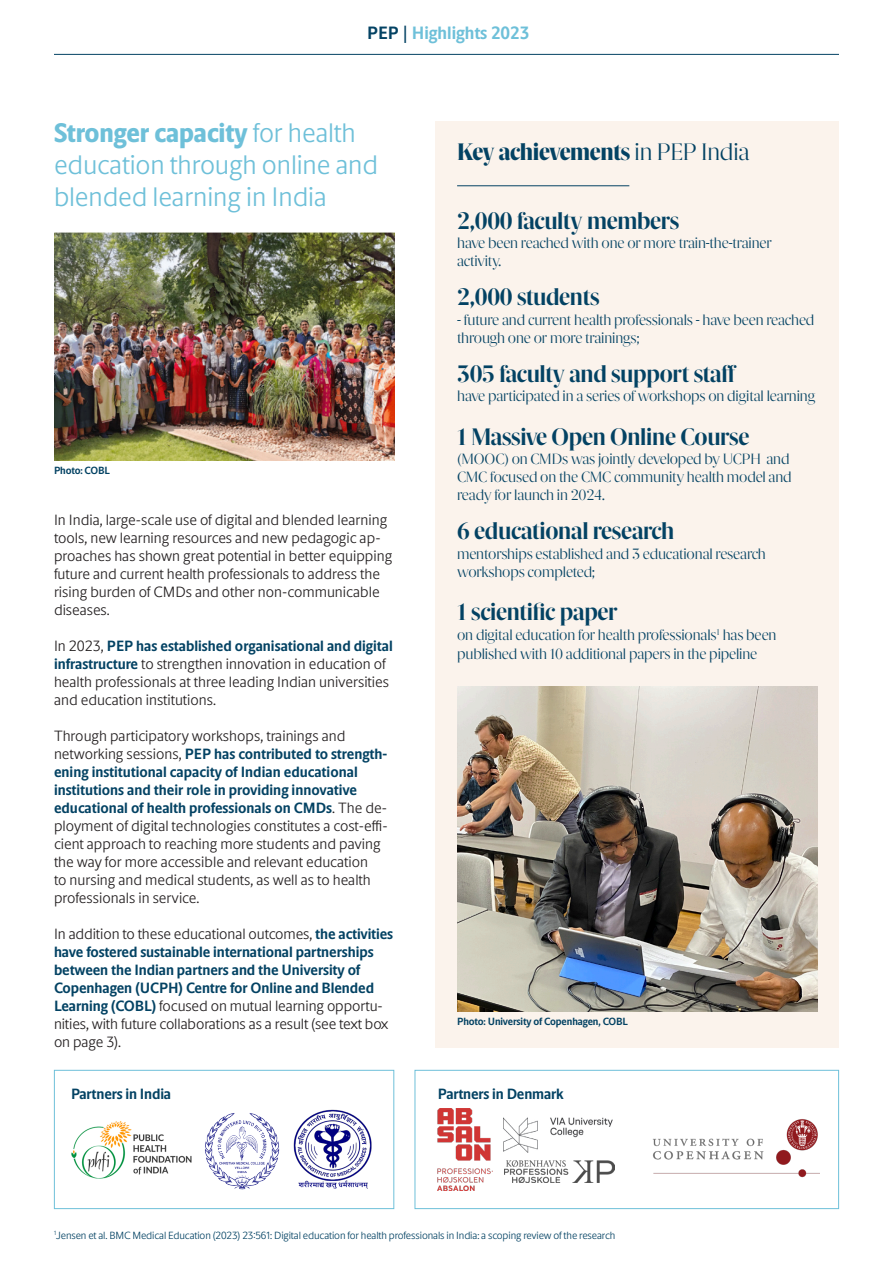
<style>
.page{position:relative;width:893px;height:1263px;background:#fff}
.page>*{position:absolute;margin:0;border:0;box-sizing:border-box;transform-origin:0 0}
.t1{font:300 27px/32.4px "Novo Apply Sans";letter-spacing:-.005em;color:#6ec0d9}
.t2{font:700 24px "Novo Apply Serif";letter-spacing:-.01em;color:#034263}
.t3{font:800 24px "Novo Apply Serif";letter-spacing:-.02em;color:#034263}
.t4{font:700 18px "Novo Apply Sans";color:#6ec0d9}
.t5{font:300 15px/18px "Novo Apply Sans";color:#231f20}
.t6{font:300 15px/18px "Novo Apply Serif";letter-spacing:-.01em;color:#034263}
.t7{font:700 15px/18px "Novo Apply Sans";letter-spacing:-.005em;color:#034263}
.t8{font:300 10.5px "Novo Apply Sans";letter-spacing:-.01em;color:#034263}
.t9{font:700 10.5px "Novo Apply Sans";letter-spacing:-.01em;color:#034263}
.s1{color:#034263}
.s2{font-weight:500;color:#034263}
.s3{font-weight:800}
.s4{font-weight:700;color:#034263}
.s5{font-weight:300;color:#231f20}
.s6{font-weight:300}
</style>
<div class="page">
<div style="left:436px;top:121px;width:403px;height:926px;background:#fbf3ec"></div>
<img style="left:54px;top:233px;width:340px;height:228px">
<hr style="left:54px;top:54px;width:785px;height:1px;background:#034263">
<img style="left:293px;top:1109px;width:79px;height:80px">
<img style="left:71px;top:1121px;width:121px;height:58px">
<img style="left:205px;top:1113px;width:75px;height:77px">
<div style="left:54px;top:1070px;width:340px;height:139px;border:1px solid #6ec0d9"></div>
<div style="left:415px;top:1070px;width:424px;height:139px;border:1px solid #6ec0d9"></div>
<img style="left:438px;top:1109px;width:54px;height:81px">
<img style="left:505px;top:1160px;width:109px;height:23px">
<img style="left:504px;top:1117px;width:109px;height:35px">
<img style="left:653px;top:1119px;width:167px;height:59px">
<img style="left:457px;top:686px;width:361px;height:325px">
<hr style="left:457px;top:185px;width:172px;height:1px;background:#034263">
<p class="t4" style="left:367px;top:20px;width:164px"><span class="s1">PEP</span> <span class="s2">|</span> Highlights 2023</p>
<p class="t1" style="left:54px;top:115px;width:326px"><span class="s3">Stronger capacity</span> for health education through online and blended learning in India</p>
<p class="t9" style="left:54px;top:463px;width:57px">Photo: COBL</p>
<p class="t5" style="left:54px;top:510px;width:340px">In India, large-scale use of digital and blended learning tools, new learning resources and new pedagogic ap&shy;proaches has shown great potential in better equipping future and current health professionals to address the rising burden of CMDs and other non-communicable diseases.</p>
<p class="t5" style="left:54px;top:636px;width:340px">In 2023, <span class="s4">PEP has established organisational and digital infrastructure</span> to strengthen innovation in education of health professionals at three leading Indian universities and education institutions.</p>
<p class="t5" style="left:54px;top:726px;width:335px">Through participatory workshops, trainings and networking sessions, <span class="s4">PEP has contributed to strength&shy;ening institutional capacity of Indian educational institutions and their role in providing innovative educational of health professionals on CMDs</span>. The de&shy;ployment of digital technologies constitutes a cost-effi&shy;cient approach to reaching more students and paving the way for more accessible and relevant education<br>to nursing and medical students, as well as to health professionals in service.</p>
<p class="t7" style="left:54px;top:924px;width:341px"><span class="s5">In addition to these educational outcomes,</span> the activities have fostered sustainable international partnerships between the Indian partners and the University of Copenhagen (UCPH) Centre for Online and Blended Learning (COBL) <span class="s5">focused on mutual learning opportu&shy;nities, with future collaborations as a result (see text box on page 3).</span></p>
<p class="t3" style="left:457px;top:133px;width:294px">Key achievements <span class="s6">in PEP India</span></p>
<p class="t2" style="left:457px;top:202px;width:224px">2,000 faculty members</p>
<p class="t6" style="left:457px;top:233px;width:316px">have been reached with one or more train-the-trainer activity.</p>
<p class="t2" style="left:457px;top:279px;width:144px">2,000 students</p>
<p class="t6" style="left:457px;top:310px;width:359px">- future and current health professionals - have been reached through one or more trainings;</p>
<p class="t2" style="left:457px;top:355px;width:281px">305 faculty and support staff</p>
<p class="t6" style="left:457px;top:386px;width:360px">have participated in a series of workshops on digital learning</p>
<p class="t2" style="left:457px;top:418px;width:294px">1 Massive Open Online Course</p>
<p class="t6" style="left:457px;top:449px;width:336px">(MOOC) on CMDs was jointly developed by UCPH and<br>CMC focused on the CMC community health model and ready for launch in 2024.</p>
<p class="t2" style="left:457px;top:513px;width:219px">6 educational research</p>
<p class="t6" style="left:457px;top:544px;width:310px">mentorships established and 3 educational research workshops completed;</p>
<p class="t2" style="left:457px;top:594px;width:162px">1 scientific paper</p>
<p class="t6" style="left:457px;top:624px;width:321px;line-height:19.5px">on digital education for health professionals<sup>1</sup> has been published with 10 additional papers in the pipeline</p>
<p class="t9" style="left:457px;top:1014px;width:172px">Photo: University of Copenhagen, COBL</p>
<p class="t7" style="left:71px;top:1084px;width:102px">Partners in India</p>
<p class="t7" style="left:438px;top:1084px;width:127px">Partners in Denmark</p>
<p class="t8" style="left:54px;top:1228px;width:563px"><sup>1</sup>Jensen et al. BMC Medical Education (2023) 23:561: Digital education for health professionals in India: a scoping review of the research</p>
</div>
